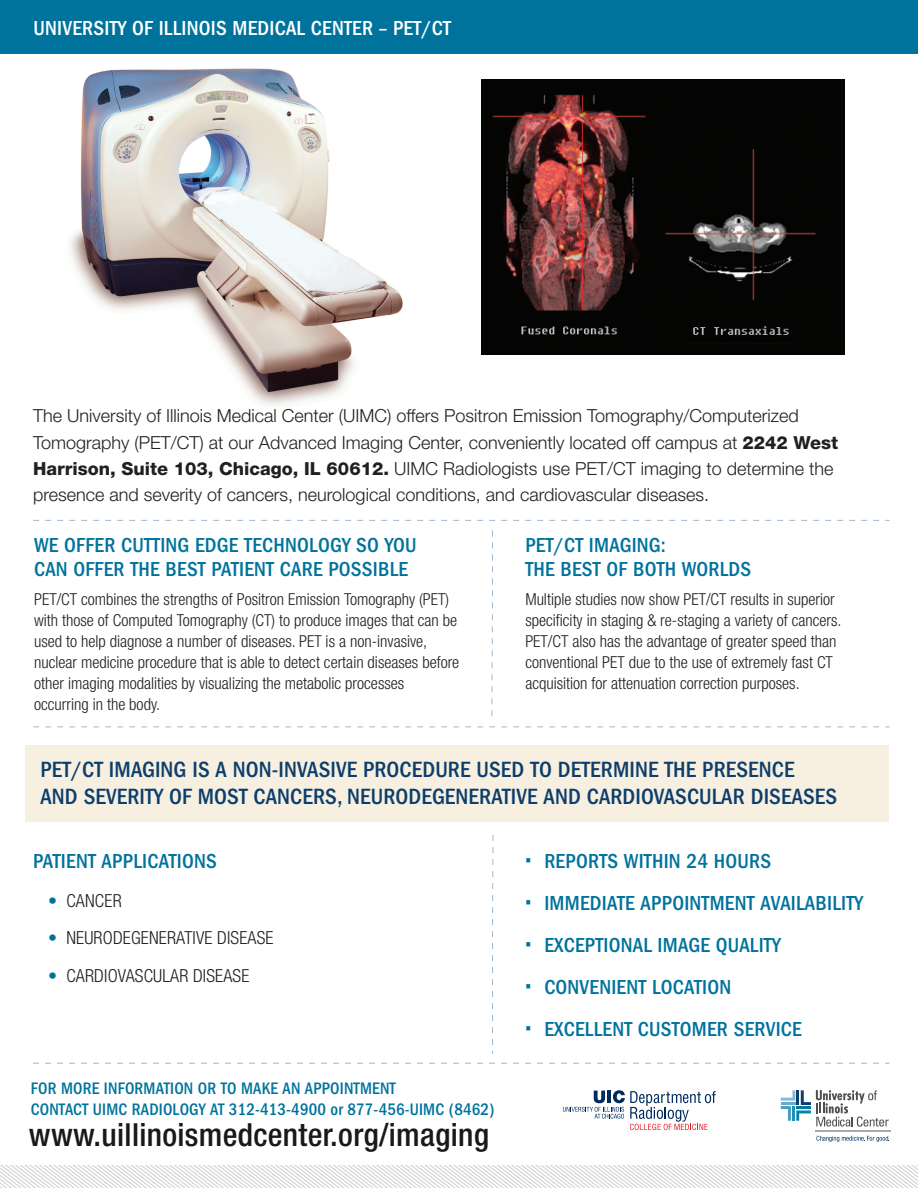
<style>
.page{position:relative;width:918px;height:1188px;background:#fff}
.page>*{position:absolute;margin:0;border:0;box-sizing:border-box;transform-origin:0 0}
.t1{font:500 condensed 31.8px "Helvetica Neue";letter-spacing:.01em;color:#191919}
.t2{font:500 condensed 22.8px/27px "ITC Franklin Gothic Std";letter-spacing:.005em;color:#0c3e6d}
.t3{font:500 condensed 21px/24px "ITC Franklin Gothic Std";letter-spacing:.01em;color:#00739d}
.t4{font:500 condensed 21px "ITC Franklin Gothic Std";letter-spacing:.01em;color:#fff}
.t5{font:300 18px/26.2px "Helvetica Neue";color:#231f20}
.t6{font:300 condensed 18px "Helvetica Neue";letter-spacing:.01em;color:#231f20}
.t7{font:500 condensed 17.25px/21px "ITC Franklin Gothic Std";letter-spacing:.01em;color:#00739d}
.t8{font:300 condensed 16.5px/21px "Helvetica Neue";color:#231f20}
.s1{font-weight:800}
.s2{color:#00739d}
.s3{font-size:31.5px}
</style>
<div class="page">
<img style="left:70px;top:68px;width:333px;height:337px">
<div style="left:0;top:0;width:918px;height:53px;background:#00739d"></div>
<svg style="left:545px;top:1165px;width:186px;height:23px"></svg>
<svg style="left:313px;top:1165px;width:232px;height:23px"></svg>
<svg style="left:0;top:1165px;width:313px;height:23px"></svg>
<svg style="left:731px;top:1165px;width:187px;height:23px"></svg>
<svg style="left:563px;top:1090px;width:153px;height:40px"></svg>
<svg style="left:781px;top:1090px;width:108px;height:37px"></svg>
<hr style="left:815px;top:1131px;width:76px;height:1px;background:#a7a9ac">
<svg style="left:816px;top:1136px;width:73px;height:6px"></svg>
<div style="left:25px;top:745px;width:863px;height:77px;background:#f7efdf"></div>
<img style="left:482px;top:80px;width:363px;height:275px">
<p class="t4" style="left:34px;top:15px;width:419px">UNIVERSITY OF ILLINOIS MEDICAL CENTER – PET/CT</p>
<p class="t5" style="left:33px;top:405px;width:806px">The University of Illinois Medical Center (UIMC) offers Positron Emission Tomography/Computerized Tomography (PET/CT) at our Advanced Imaging Center, conveniently located off campus at <span class="s1">2242 West Harrison, Suite 103, Chicago, IL 60612.</span> UIMC Radiologists use PET/CT imaging to determine the presence and severity of cancers, neurological conditions, and cardiovascular diseases.</p>
<p class="t3" style="left:34px;top:533px;width:384px">WE OFFER CUTTING EDGE TECHNOLOGY SO YOU<br>CAN OFFER THE BEST PATIENT CARE POSSIBLE</p>
<p class="t8" style="left:34px;top:590px;width:427px">PET/CT combines the strengths of Positron Emission Tomography (PET) with those of Computed Tomography (CT) to produce images that can be used to help diagnose a number of diseases. PET is a non-invasive, nuclear medicine procedure that is able to detect certain diseases before other imaging modalities by visualizing the metabolic processes occurring in the body.</p>
<p class="t3" style="left:525px;top:533px;width:227px">PET/CT IMAGING:<br>THE BEST OF BOTH WORLDS</p>
<p class="t8" style="left:525px;top:590px;width:318px">Multiple studies now show PET/CT results in superior specificity in staging &amp; re-staging a variety of cancers.<br>PET/CT also has the advantage of greater speed than conventional PET due to the use of extremely fast CT acquisition for attenuation correction purposes.</p>
<h2 class="t2" style="left:40px;top:756px;width:798px">PET/CT IMAGING IS A NON-INVASIVE PROCEDURE USED TO DETERMINE THE PRESENCE<br>AND SEVERITY OF MOST CANCERS, NEURODEGENERATIVE AND CARDIOVASCULAR DISEASES</h2>
<p class="t3" style="left:33px;top:849px;width:185px">PATIENT APPLICATIONS</p>
<p class="t6" style="left:48px;top:894px;width:75px"><span class="s2">•</span> CANCER</p>
<p class="t6" style="left:48px;top:931px;width:227px"><span class="s2">•</span> NEURODEGENERATIVE DISEASE</p>
<p class="t6" style="left:48px;top:969px;width:203px"><span class="s2">•</span> CARDIOVASCULAR DISEASE</p>
<p class="t7" style="left:31px;top:1077px;width:465px">FOR MORE INFORMATION OR TO MAKE AN APPOINTMENT<br>CONTACT UIMC RADIOLOGY AT 312-413-4900 or 877-456-UIMC (8462)</p>
<h1 class="t1" style="left:29px;top:1123px;width:462px">www.uillinoismedcenter.org/imaging</h1>
<p class="t3" style="left:527px;top:849px;width:246px"><span class="s3">•</span> REPORTS WITHIN 24 HOURS</p>
<p class="t3" style="left:527px;top:891px;width:338px"><span class="s3">•</span> IMMEDIATE APPOINTMENT AVAILABILITY</p>
<p class="t3" style="left:527px;top:933px;width:256px"><span class="s3">•</span> EXCEPTIONAL IMAGE QUALITY</p>
<p class="t3" style="left:527px;top:975px;width:206px"><span class="s3">•</span> CONVENIENT LOCATION</p>
<p class="t3" style="left:527px;top:1017px;width:277px"><span class="s3">•</span> EXCELLENT CUSTOMER SERVICE</p>
</div>
